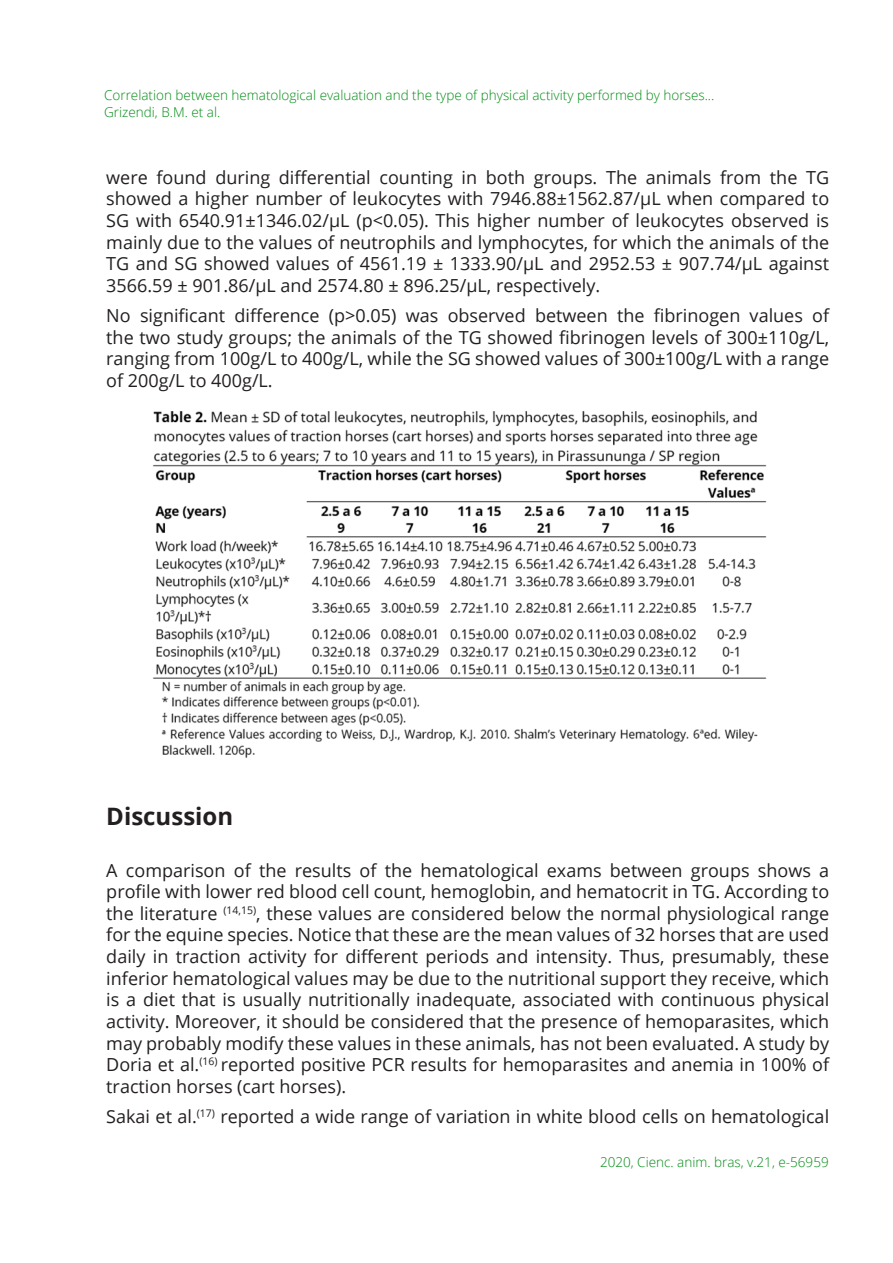
<style>
.page{position:relative;width:893px;height:1263px;background:#fff}
.page>*{position:absolute;margin:0;border:0;box-sizing:border-box;transform-origin:0 0}
.titulo_de_seçao{font:700 24px "Open Sans";color:#231f20}
.Texto{font:18px/21.6px "Open Sans";color:#231f20;text-align:justify}
.t1{font:300 13.5px/16.5px "Open Sans";color:#008c14}
</style>
<div class="page">
<img style="left:152px;top:411px;width:615px;height:347px">
<p class="t1" style="left:104px;top:87px;width:612px">Correlation between hematological evaluation and the type of physical activity performed by horses...<br>Grizendi, B.M. et al.</p>
<p class="Texto" style="left:106px;top:166px;width:724px">were found during differential counting in both groups. The animals from the TG showed a higher number of leukocytes with 7946.88±1562.87/µL when compared to SG with 6540.91±1346.02/µL (p&lt;0.05). This higher number of leukocytes observed is mainly due to the values of neutrophils and lymphocytes, for which the animals of the TG and SG showed values of 4561.19 ± 1333.90/µL and 2952.53 ± 907.74/µL against 3566.59 ± 901.86/µL and 2574.80 ± 896.25/µL, respectively.</p>
<p class="Texto" style="left:106px;top:304px;width:724px">No significant difference (p&gt;0.05) was observed between the fibrinogen values of the two study groups; the animals of the TG showed fibrinogen levels of 300±110g/L, ranging from 100g/L to 400g/L, while the SG showed values of 300±100g/L with a range of 200g/L to 400g/L.</p>
<p class="titulo_de_seçao" style="left:106px;top:799px;width:128px">Discussion</p>
<p class="Texto" style="left:106px;top:859px;width:724px">A comparison of the results of the hematological exams between groups shows a profile with lower red blood cell count, hemoglobin, and hematocrit in TG. According to the literature <sup>(14,15)</sup>, these values are considered below the normal physiological range for the equine species. Notice that these are the mean values of 32 horses that are used daily in traction activity for different periods and intensity. Thus, presumably, these inferior hematological values may be due to the nutritional support they receive, which is a diet that is usually nutritionally inadequate, associated with continuous physical activity. Moreover, it should be considered that the presence of hemoparasites, which may probably modify these values in these animals, has not been evaluated. A study by Doria et al.<sup>(16)</sup> reported positive PCR results for hemoparasites and anemia in 100% of traction horses (cart horses).</p>
<p class="Texto" style="left:106px;top:1105px;width:724px">Sakai et al.<sup>(17)</sup> reported a wide range of variation in white blood cells on hematological</p>
<p class="t1" style="left:600px;top:1153px;width:230px">2020, Cienc. anim. bras, v.21, e-56959</p>
</div>
